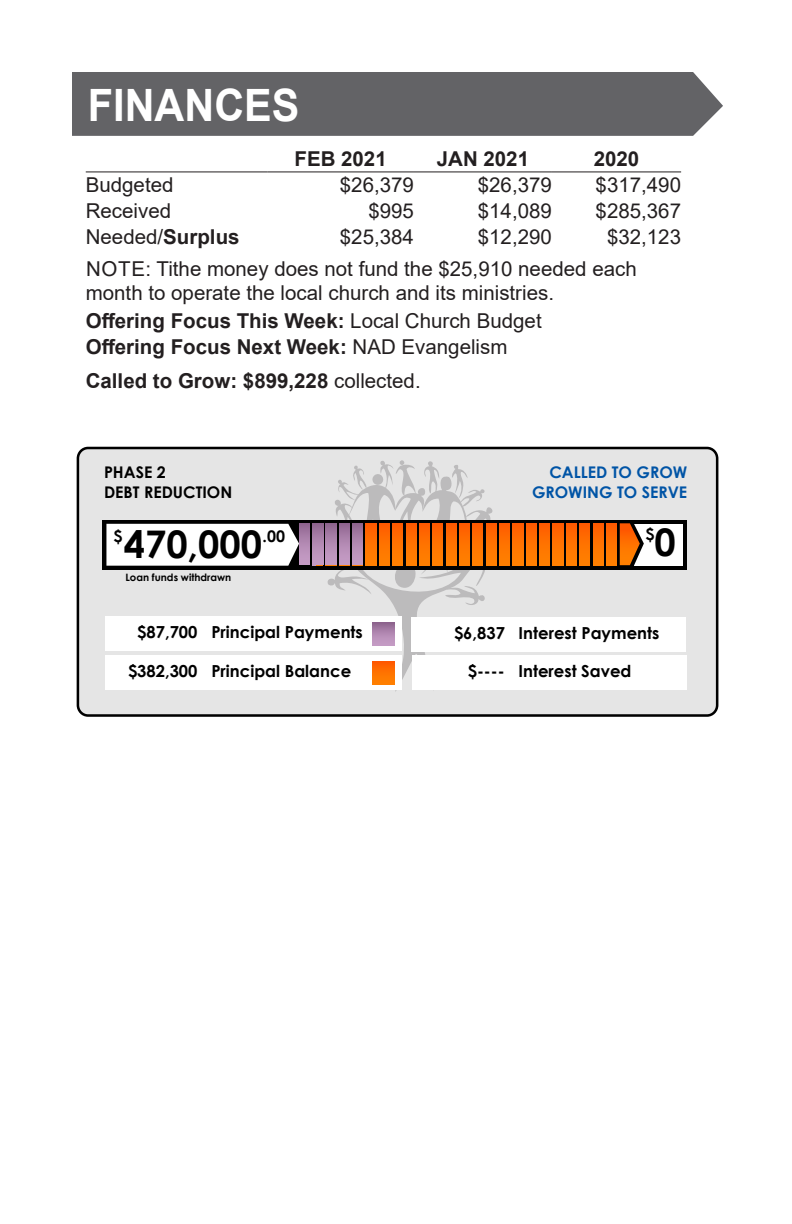
<style>
.page{position:relative;width:792px;height:1224px;background:#fff}
.page>*{position:absolute;margin:0;border:0;box-sizing:border-box;transform-origin:0 0}
.Paragraph_Style_5{font:700 44.6px "Arial";color:#fff;scale:.93 1}
.t1{font:700 38px "Century Gothic";color:#000}
.Paragraph_Style_3{font:20.4px/24px "Arial";color:#231f20}
.Paragraph_Style_3-2{font:700 20.4px "Arial";color:#231f20}
.t2{font:700 16.6px "Century Gothic";color:#000}
.t3{font:700 16px/19.2px "Century Gothic";color:#0054a6;text-align:right}
.t4{font:700 16px/19.2px "Century Gothic";color:#000}
.t5{font:700 10.2px "Century Gothic";color:#000}
.s1{font-weight:700}
.s2{font-weight:400}
</style>
<div class="page">
<hr style="left:86px;top:172px;width:181px;height:1px;background:#231f20">
<hr style="left:267px;top:172px;width:147px;height:1px;background:#231f20">
<hr style="left:414px;top:172px;width:138px;height:1px;background:#231f20">
<hr style="left:552px;top:172px;width:129px;height:1px;background:#231f20">
<div style="left:72px;top:72px;width:651px;height:64px;background:#636366"></div>
<div style="left:78px;top:448px;width:639px;height:268px;background:#e5e5e5;border-radius:10px"></div>
<div style="left:77px;top:447px;width:641px;height:270px;border:3px solid #000;border-radius:10px"></div>
<svg style="left:318px;top:460px;width:185px;height:232px"></svg>
<div style="left:372px;top:474px;width:12px;height:11px;background:#bcbbbc;border-radius:50%"></div>
<div style="left:106px;top:617px;width:296px;height:34px;background:#fff"></div>
<div style="left:106px;top:655px;width:296px;height:35px;background:#fff"></div>
<svg style="left:372px;top:661px;width:22px;height:23px"></svg>
<div style="left:372px;top:623px;width:22px;height:22px;background:linear-gradient(to bottom,#966c96,#c89ec8)"></div>
<div style="left:412px;top:617px;width:274px;height:35px;background:#fff"></div>
<div style="left:413px;top:656px;width:274px;height:34px;background:#fff"></div>
<svg style="left:102px;top:520px;width:585px;height:50px;background:#261306"></svg>
<div style="left:634px;top:524px;width:49px;height:42px;background:#fff"></div>
<div style="left:106px;top:524px;width:193px;height:42px;background:#fff"></div>
<svg style="left:606px;top:523px;width:11px;height:42px"></svg>
<svg style="left:620px;top:523px;width:24px;height:43px"></svg>
<svg style="left:366px;top:523px;width:10px;height:42px"></svg>
<svg style="left:379px;top:523px;width:10px;height:42px"></svg>
<svg style="left:393px;top:523px;width:10px;height:42px"></svg>
<svg style="left:406px;top:523px;width:10px;height:42px"></svg>
<svg style="left:419px;top:523px;width:11px;height:42px"></svg>
<svg style="left:446px;top:523px;width:10px;height:42px"></svg>
<svg style="left:433px;top:523px;width:10px;height:42px"></svg>
<svg style="left:459px;top:523px;width:11px;height:42px"></svg>
<svg style="left:473px;top:523px;width:10px;height:42px"></svg>
<svg style="left:486px;top:523px;width:10px;height:42px"></svg>
<svg style="left:500px;top:523px;width:10px;height:42px"></svg>
<svg style="left:513px;top:523px;width:10px;height:42px"></svg>
<svg style="left:526px;top:523px;width:10px;height:42px"></svg>
<svg style="left:540px;top:523px;width:10px;height:42px"></svg>
<svg style="left:553px;top:523px;width:10px;height:42px"></svg>
<svg style="left:580px;top:523px;width:10px;height:42px"></svg>
<svg style="left:566px;top:523px;width:10px;height:42px"></svg>
<svg style="left:593px;top:523px;width:10px;height:42px"></svg>
<svg style="left:299px;top:523px;width:10px;height:42px"></svg>
<svg style="left:313px;top:523px;width:10px;height:42px"></svg>
<svg style="left:326px;top:523px;width:10px;height:42px"></svg>
<svg style="left:339px;top:523px;width:10px;height:42px"></svg>
<svg style="left:353px;top:523px;width:10px;height:42px"></svg>
<p class="Paragraph_Style_5" style="left:88px;top:74px;width:229px">FINANCES</p>
<p class="Paragraph_Style_3-2" style="left:294px;top:145px;width:94px">FEB 2021</p>
<p class="Paragraph_Style_3-2" style="left:437px;top:145px;width:94px">JAN 2021</p>
<p class="Paragraph_Style_3-2" style="left:594px;top:145px;width:47px">2020</p>
<p class="Paragraph_Style_3" style="left:86px;top:173px;width:89px">Budgeted</p>
<p class="Paragraph_Style_3" style="left:340px;top:173px;width:76px">$26,379</p>
<p class="Paragraph_Style_3" style="left:478px;top:173px;width:76px">$26,379</p>
<p class="Paragraph_Style_3" style="left:596px;top:173px;width:87px">$317,490</p>
<p class="Paragraph_Style_3" style="left:86px;top:199px;width:87px">Received</p>
<p class="Paragraph_Style_3" style="left:368px;top:199px;width:47px">$995</p>
<p class="Paragraph_Style_3" style="left:478px;top:199px;width:76px">$14,089</p>
<p class="Paragraph_Style_3" style="left:596px;top:199px;width:87px">$285,367</p>
<p class="Paragraph_Style_3" style="left:86px;top:225px;width:155px">Needed/<span class="s1">Surplus</span></p>
<p class="Paragraph_Style_3" style="left:340px;top:225px;width:76px">$25,384</p>
<p class="Paragraph_Style_3" style="left:478px;top:225px;width:76px">$12,290</p>
<p class="Paragraph_Style_3" style="left:607px;top:225px;width:76px">$32,123</p>
<p class="Paragraph_Style_3" style="left:86px;top:256px;width:553px">NOTE: Tithe money does not fund the $25,910 needed each month to operate the local church and its ministries.</p>
<p class="Paragraph_Style_3-2" style="left:86px;top:306px;width:457px">Offering Focus This Week: <span class="s2">Local Church Budget</span></p>
<p class="Paragraph_Style_3-2" style="left:86px;top:332px;width:423px">Offering Focus Next Week: <span class="s2">NAD Evangelism</span></p>
<p class="Paragraph_Style_3-2" style="left:86px;top:367px;width:336px">Called to Grow: $899,228 <span class="s2">collected.</span></p>
<p class="t4" style="left:104px;top:462px;width:130px">PHASE 2<br>DEBT REDUCTION</p>
<p class="t3" style="left:532px;top:462px;width:157px">CALLED TO GROW<br>GROWING TO SERVE</p>
<p class="t1" style="left:655px;top:514px;width:23px">0</p>
<p class="t4" style="left:646px;top:524px;width:10px">$</p>
<p class="t4" style="left:113px;top:526px;width:10px">$</p>
<p class="t4" style="left:263px;top:526px;width:24px">.00</p>
<p class="t1" style="left:124px;top:515px;width:140px">470,000</p>
<p class="t5" style="left:125px;top:569px;width:107px">Loan funds withdrawn</p>
<p class="t2" style="left:137px;top:620px;width:62px">$87,700</p>
<p class="t2" style="left:128px;top:658px;width:71px">$382,300</p>
<p class="t2" style="left:454px;top:620px;width:207px">$6,837 Interest Payments</p>
<p class="t2" style="left:468px;top:658px;width:39px">$----</p>
<p class="t2" style="left:211px;top:620px;width:153px">Principal Payments</p>
<p class="t2" style="left:211px;top:658px;width:141px">Principal Balance</p>
<p class="t2" style="left:519px;top:658px;width:114px">Interest Saved</p>
</div>
